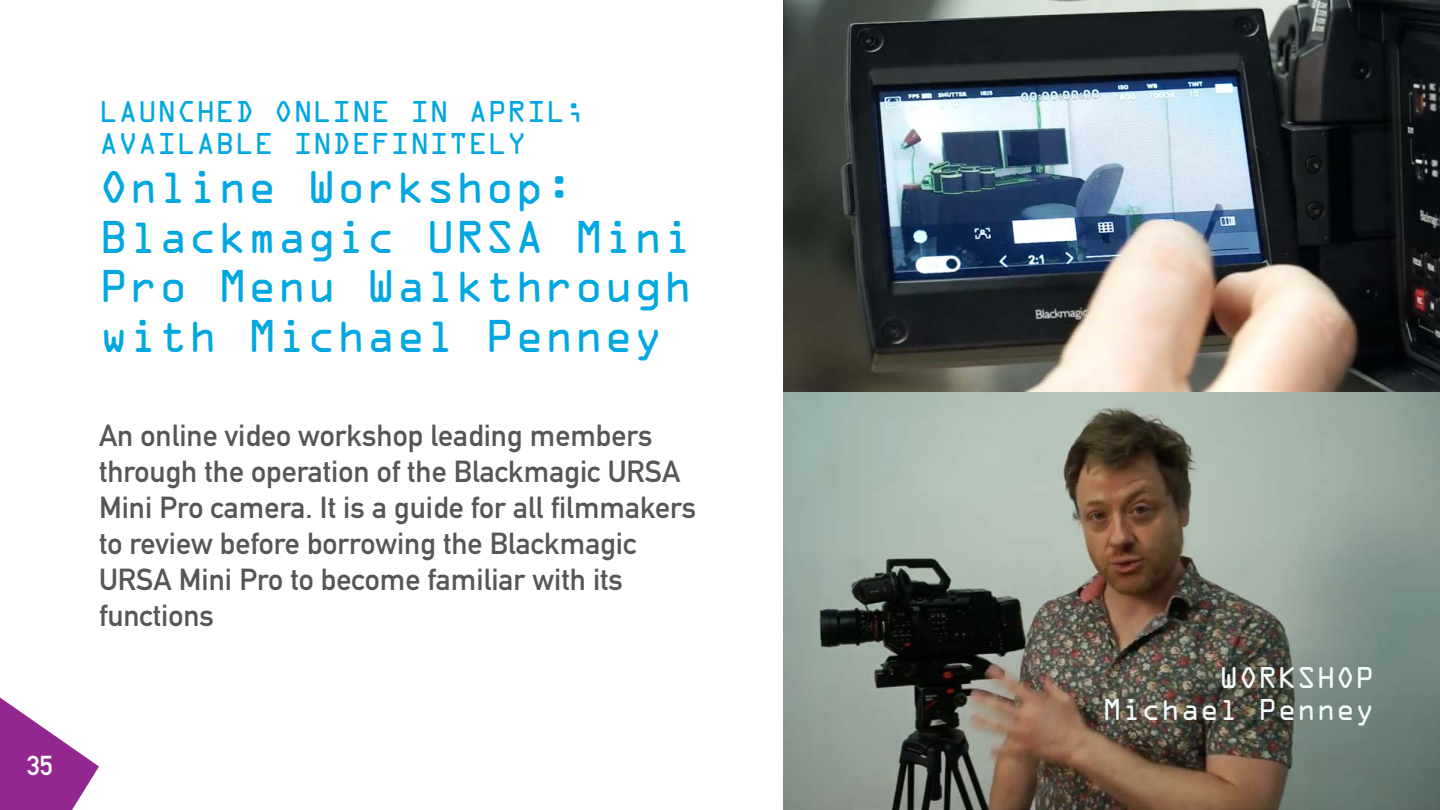
<style>
.page{position:relative;width:1440px;height:810px;background:#fff}
.page>*{position:absolute;margin:0;border:0;box-sizing:border-box;transform-origin:0 0}
.t1{font:41.25px/49.5px "OCRA Std";color:#00a7e1}
.t2{font:700 30px/36px "DIN Alternate";color:#565656}
.t3{font:27px/32.4px "OCRA Std";color:#00a7e1}
.t4{font:27px/32.4px "OCRA Std";color:#f2f9fa;text-align:right}
.t5{font:700 27px "DIN Alternate";color:#fff}
</style>
<div class="page">
<svg style="left:0;top:698px;width:99px;height:112px"></svg>
<img style="left:783px;top:0;width:657px;height:810px">
<p class="t3" style="left:99px;top:97px;width:488px">LAUNCHED ONLINE IN APRIL;<br>AVAILABLE INDEFINITELY</p>
<h1 class="t1" style="left:99px;top:167px;width:596px">Online Workshop:<br>Blackmagic URSA Mini<br>Pro Menu Walkthrough with Michael Penney</h1>
<p class="t2" style="left:99px;top:416px;width:599px">An online video workshop leading members through the operation of the Blackmagic URSA Mini Pro camera. It is a guide for all filmmakers to review before borrowing the Blackmagic URSA Mini Pro to become familiar with its functions</p>
<p class="t5" style="left:27px;top:745px;width:27px">35</p>
<p class="t4" style="left:1103px;top:664px;width:274px">WORKSHOP<br>Michael Penney</p>
</div>
